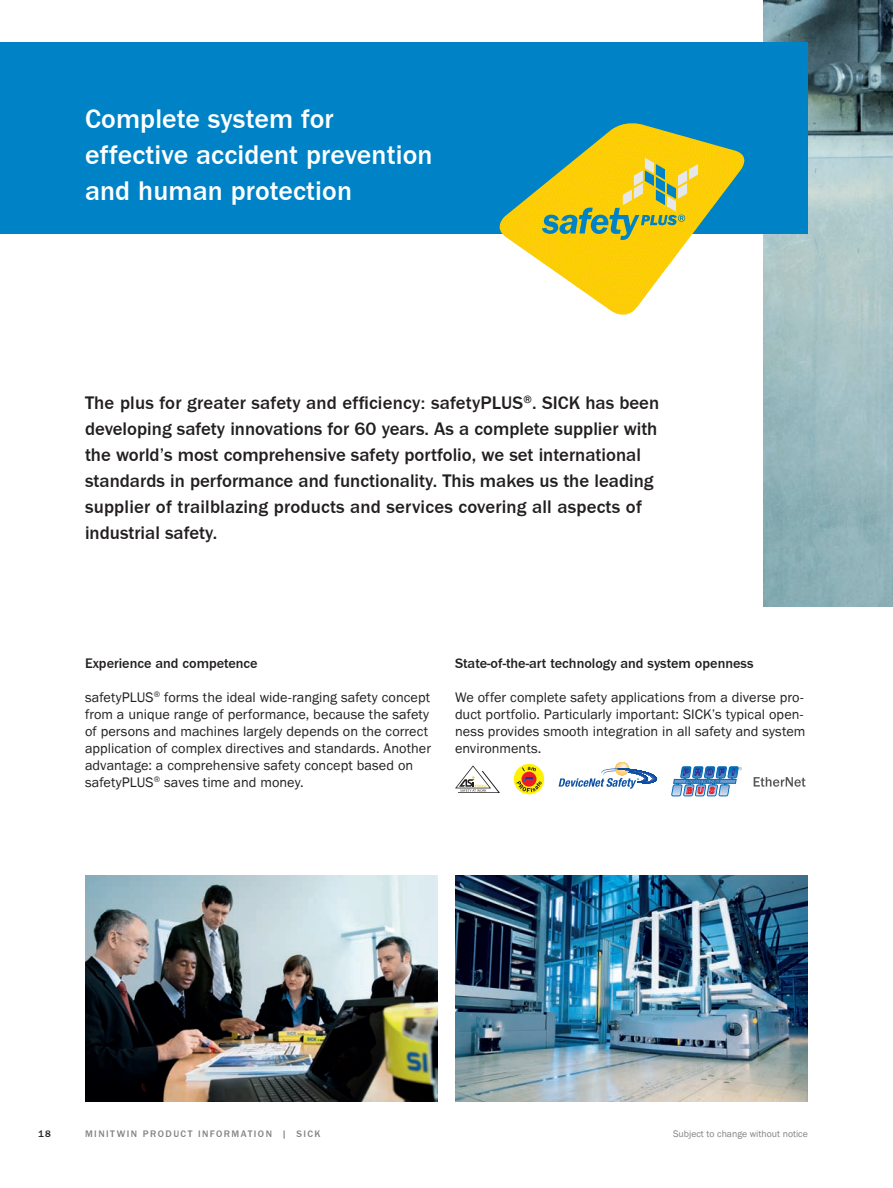
<style>
.page{position:relative;width:893px;height:1188px;background:#fff}
.page>*{position:absolute;margin:0;border:0;box-sizing:border-box;transform-origin:0 0}
.t1{font:500 27.75px/36px "SICK Franklin";letter-spacing:.005em;color:#fff}
.t2{font:500 18.75px/26.1px "SICK Franklin";color:#231f20}
.t3{font:14.25px/17px "SICK Franklin";letter-spacing:.005em;color:#231f20}
.t4{font:500 14.25px "SICK Franklin";color:#231f20}
.t5{font:500 9.75px "SICK Franklin";letter-spacing:.15em;color:#808285}
.t6{font:9.75px "SICK Franklin";color:#808285}
.t7{font:500 9.75px "SICK Franklin";color:#231f20}
</style>
<div class="page">
<svg style="left:754px;top:777px;width:51px;height:10px"></svg>
<svg style="left:455px;top:765px;width:44px;height:28px"></svg>
<svg style="left:514px;top:764px;width:30px;height:30px"></svg>
<div style="left:521px;top:772px;width:15px;height:15px;background:#ee1d23;border-radius:50%"></div>
<svg style="left:522px;top:767px;width:14px;height:4px"></svg>
<svg style="left:516px;top:777px;width:26px;height:15px"></svg>
<svg style="left:671px;top:766px;width:71px;height:30px"></svg>
<div style="left:615px;top:762px;width:14px;height:13px;background:#fec85d;border-radius:50%"></div>
<div style="left:618px;top:763px;width:9px;height:9px;background:#fed284;border-radius:50%"></div>
<div style="left:619px;top:763px;width:8px;height:9px;background:#fed994;border-radius:50%"></div>
<svg style="left:559px;top:764px;width:98px;height:25px"></svg>
<img style="left:455px;top:876px;width:353px;height:226px">
<img style="left:85px;top:876px;width:353px;height:226px">
<img style="left:763px;top:0;width:130px;height:607px">
<div style="left:0;top:43px;width:808px;height:191px;background:#0083c6"></div>
<svg style="left:500px;top:123px;width:244px;height:192px"></svg>
<svg style="left:542px;top:158px;width:156px;height:82px"></svg>
<h1 class="t1" style="left:85px;top:101px;width:349px">Complete system for effective accident prevention and human protection</h1>
<p class="t2" style="left:85px;top:390px;width:576px">The plus for greater safety and efficiency: safetyPLUS<sup>®</sup>. SICK has been developing safety innovations for 60 years. As a complete supplier with the world’s most comprehensive safety portfolio, we set international standards in performance and functionality. This makes us the leading supplier of trailblazing products and services covering all aspects of industrial safety.</p>
<p class="t4" style="left:85px;top:654px;width:174px">Experience and competence</p>
<p class="t3" style="left:85px;top:689px;width:348px">safetyPLUS<sup>®</sup> forms the ideal wide-ranging safety concept from a unique range of performance, because the safety of persons and machines largely depends on the correct application of complex directives and standards. Another advantage: a comprehensive safety concept based on safetyPLUS<sup>®</sup> saves time and money.</p>
<p class="t4" style="left:455px;top:654px;width:300px">State-of-the-art technology and system openness</p>
<p class="t3" style="left:455px;top:689px;width:352px">We offer complete safety applications from a diverse pro&shy;duct portfolio. Particularly important: SICK’s typical open&shy;ness provides smooth integration in all safety and system environments.</p>
<p class="t7" style="left:38px;top:1128px;width:14px">18</p>
<p class="t5" style="left:85px;top:1128px;width:237px">MINITWIN PRODUCT INFORMATION | Sick</p>
<p class="t6" style="left:673px;top:1128px;width:136px">Subject to change without notice</p>
</div>
